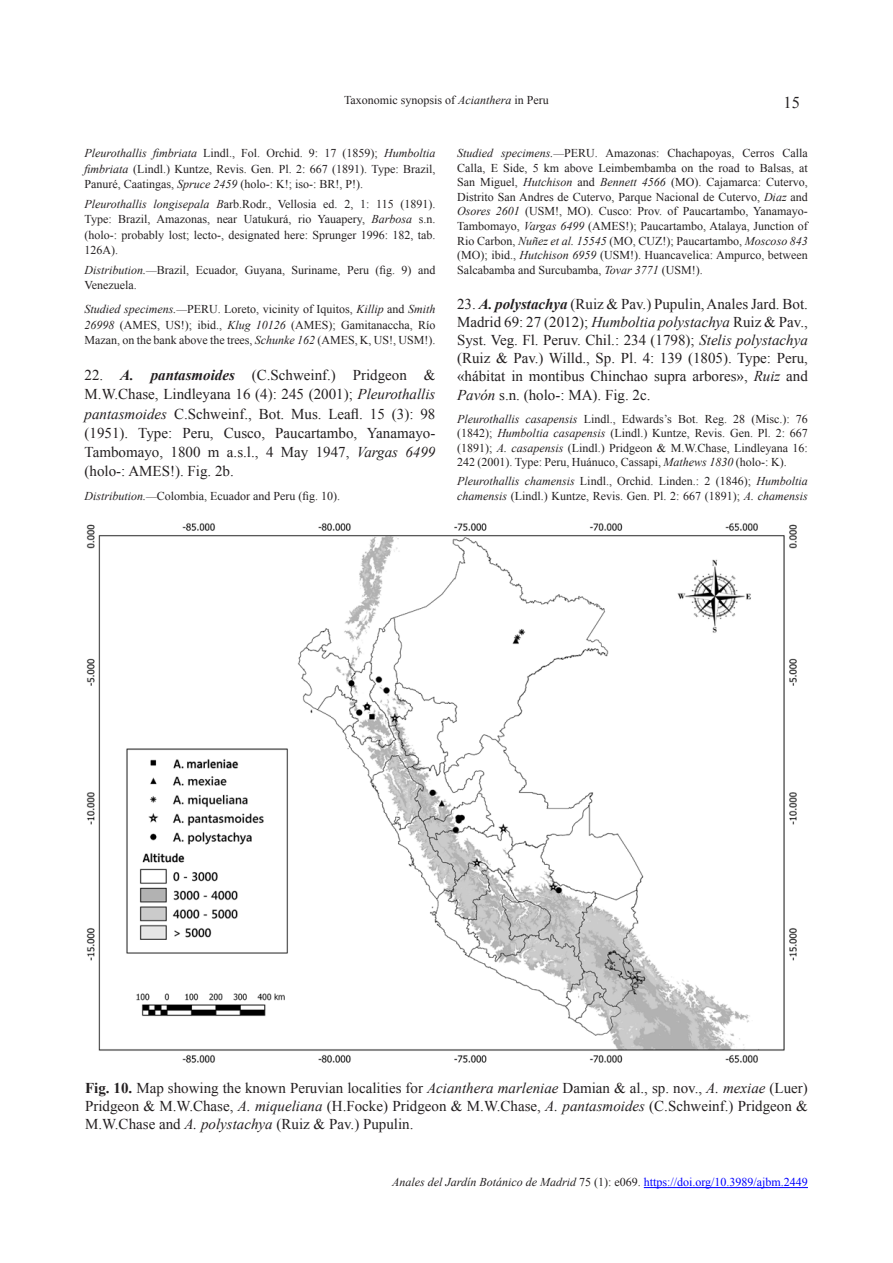
<style>
.page{position:relative;width:893px;height:1263px;background:#fff}
.page>*{position:absolute;margin:0;border:0;box-sizing:border-box;transform-origin:0 0}
.t1{font:16.5px "Times New Roman";color:#231f20}
.nombre_aceptado{font:15px/19px "Times New Roman";color:#231f20;text-align:justify}
.Titulo_articulo{font:15px/18px "Times New Roman";color:#231f20;text-align:justify}
.sinonimo{font:12px/15.5px "Times New Roman";color:#231f20;text-align:justify}
.observaciones_ult{font:12px/14.5px "Times New Roman";color:#231f20;text-align:justify}
.observaciones{font:12px/15.5px "Times New Roman";color:#231f20}
.t2{font:12px "Times New Roman";color:#00f}
.s1{font-style:italic}
.s2{font-weight:700;font-style:italic}
.s3{font-weight:700}
.s4{font-style:italic;color:#231f20}
.s5{color:#231f20}
</style>
<div class="page">
<hr style="left:644px;top:1187px;width:164px;height:1px;background:#00f">
<img style="left:86px;top:523px;width:711px;height:540px">
<p class="observaciones_ult" style="left:344px;top:93px;width:206px">Taxonomic synopsis of <span class="s1">Acianthera</span> in Peru</p>
<h1 class="t1" style="left:784px;top:91px;width:18px">15</h1>
<p class="sinonimo" style="left:85px;top:145px;width:352px"><span class="s1">Pleurothallis fimbriata</span> Lindl., Fol. Orchid. 9: 17 (1859); <span class="s1">Humboltia fimbriata</span> (Lindl.) Kuntze, Revis. Gen. Pl. 2: 667 (1891). Type: Brazil, Panuré, Caatingas, <span class="s1">Spruce 2459</span> (holo-: K!; iso-: BR!, P!).</p>
<p class="sinonimo" style="left:85px;top:196px;width:352px"><span class="s1">Pleurothallis longisepala B</span>arb.Rodr., Vellosia ed. 2, 1: 115 (1891).<br>Type: Brazil, Amazonas, near Uatukurá, rio Yauapery, <span class="s1">Barbosa</span> s.n. (holo-: probably lost; lecto-, designated here: Sprunger 1996: 182, tab.<br>126A).</p>
<p class="observaciones" style="left:85px;top:262px;width:352px"><span class="s1">Distribution.—</span>Brazil, Ecuador, Guyana, Suriname, Peru (fig. 9) and<br>Venezuela.</p>
<p class="observaciones_ult" style="left:85px;top:301px;width:352px;line-height:15.5px"><span class="s1">Studied specimens.—</span>PERU. Loreto, vicinity of Iquitos, <span class="s1">Killip</span> and <span class="s1">Smith 26998</span> (AMES, US!); ibid., <span class="s1">Klug 10126</span> (AMES); Gamitanaccha, Río Mazan, on the bank above the trees, <span class="s1">Schunke 162</span> (AMES, K, US!, USM!).</p>
<p class="nombre_aceptado" style="left:85px;top:366px;width:352px">22. <span class="s2">A. pantasmoides</span> (C.Schweinf.) Pridgeon &amp; M.W.Chase, Lindleyana 16 (4): 245 (2001); <span class="s1">Pleurothallis pantasmoides</span> C.Schweinf., Bot. Mus. Leafl. 15 (3): 98 (1951). Type: Peru, Cusco, Paucartambo, Yanamayo-Tambomayo, 1800 m a.s.l., 4 May 1947, <span class="s1">Vargas 6499 </span>(holo-: AMES!). Fig. 2b.</p>
<p class="observaciones" style="left:85px;top:488px;width:257px"><span class="s1">Distribution.—</span>Colombia, Ecuador and Peru (fig. 10).</p>
<p class="observaciones_ult" style="left:457px;top:146px;width:352px"><span class="s1">Studied specimens.—</span>PERU. Amazonas: Chachapoyas, Cerros Calla Calla, E Side, 5 km above Leimbembamba on the road to Balsas, at San Miguel, <span class="s1">Hutchison</span> and <span class="s1">Bennett 4566</span> (MO). Cajamarca: Cutervo, Distrito San Andres de Cutervo, Parque Nacional de Cutervo, <span class="s1">Diaz</span> and <span class="s1">Osores 2601</span> (USM!, MO). Cusco: Prov. of Paucartambo, Yanamayo-Tambomayo, <span class="s1">Vargas 6499</span> (AMES!); Paucartambo, Atalaya, Junction of Rio Carbon, <span class="s1">Nuñez et al. 15545</span> (MO, CUZ!); Paucartambo, <span class="s1">Moscoso 843 </span>(MO); ibid., <span class="s1">Hutchison 6959</span> (USM!). Huancavelica: Ampurco, between Salcabamba and Surcubamba, <span class="s1">Tovar 3771</span> (USM!).</p>
<p class="nombre_aceptado" style="left:457px;top:294px;width:352px;line-height:18.1px">23. <span class="s2">A. polystachya</span> (Ruiz &amp; Pav.) Pupulin, Anales Jard. Bot.<br>Madrid 69: 27 (2012); <span class="s1">Humboltia polystachya</span> Ruiz &amp; Pav., Syst. Veg. Fl. Peruv. Chil.: 234 (1798); <span class="s1">Stelis polystachya </span>(Ruiz &amp; Pav.) Willd., Sp. Pl. 4: 139 (1805). Type: Peru, «hábitat in montibus Chinchao supra arbores», <span class="s1">Ruiz</span> and <span class="s1">Pavón</span> s.n. (holo-: MA). Fig. 2c.</p>
<p class="sinonimo" style="left:457px;top:411px;width:352px;line-height:14.5px"><span class="s1">Pleurothallis casapensis</span> Lindl., Edwards’s Bot. Reg. 28 (Misc.): 76 (1842); <span class="s1">Humboltia casapensis</span> (Lindl.) Kuntze, Revis. Gen. Pl. 2: 667 (1891); <span class="s1">A. casapensis</span> (Lindl.) Pridgeon &amp; M.W.Chase, Lindleyana 16:<br>242 (2001). Type: Peru, Huánuco, Cassapi, <span class="s1">Mathews 1830</span> (holo-: K).</p>
<p class="sinonimo" style="left:457px;top:474px;width:352px;line-height:14.5px"><span class="s1">Pleurothallis chamensis</span> Lindl., Orchid. Linden.: 2 (1846); <span class="s1">Humboltia chamensis</span> (Lindl.) Kuntze, Revis. Gen. Pl. 2: 667 (1891); <span class="s1">A. chamensis</span></p>
<p class="Titulo_articulo" style="left:85px;top:1079px;width:724px"><span class="s3">Fig. 10.</span> Map showing the known Peruvian localities for <span class="s1">Acianthera marleniae</span> Damian &amp; al., sp. nov., <span class="s1">A. mexiae</span> (Luer)<br>Pridgeon &amp; M.W.Chase, <span class="s1">A. miqueliana</span> (H.Focke) Pridgeon &amp; M.W.Chase, <span class="s1">A. pantasmoides</span> (C.Schweinf.) Pridgeon &amp; M.W.Chase and <span class="s1">A. polystachya</span> (Ruiz &amp; Pav.) Pupulin.</p>
<p class="t2" style="left:392px;top:1174px;width:417px"><span class="s4">Anales del Jardín Botánico de Madrid</span> <span class="s5">75 (1): e069.</span> https://doi.org/10.3989/ajbm.2449</p>
</div>
